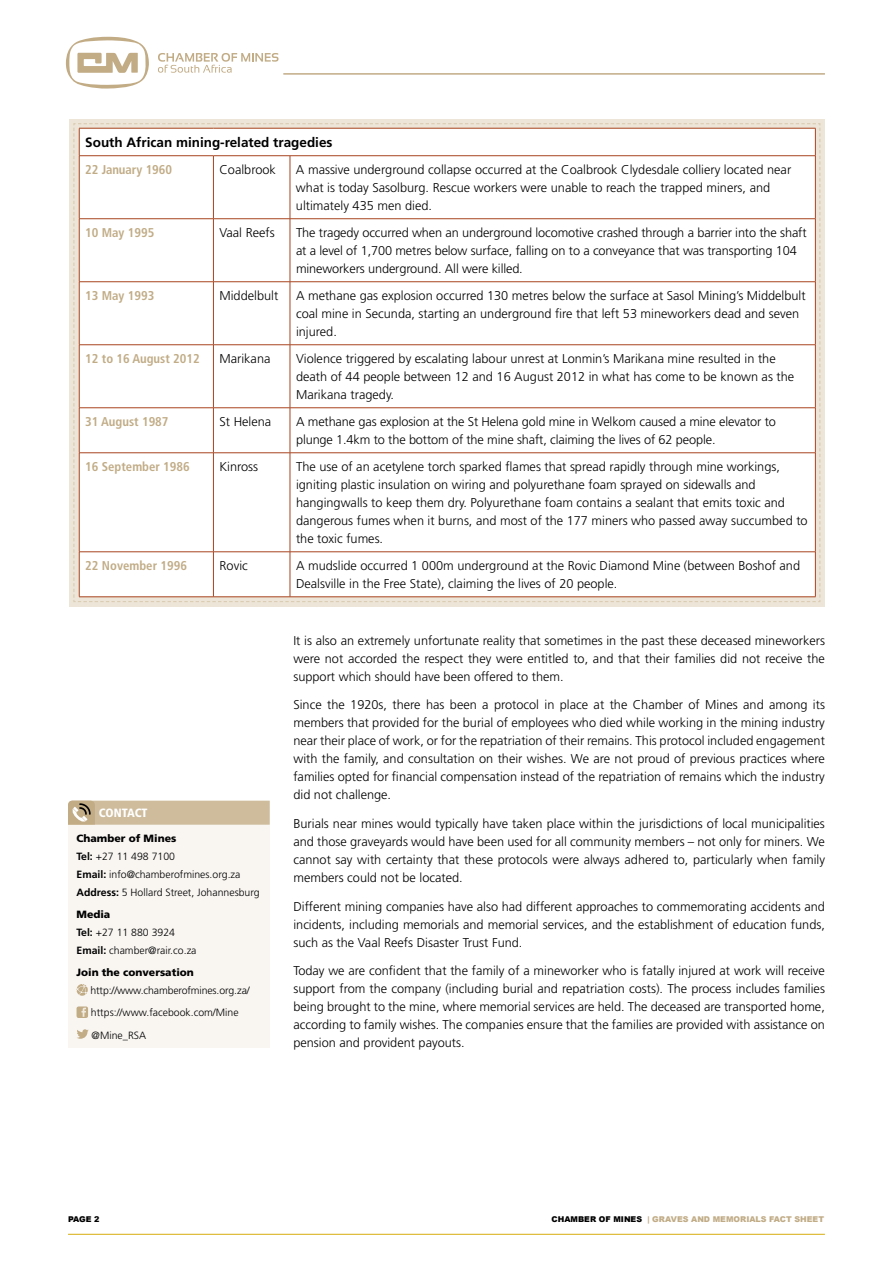
<style>
.page{position:relative;width:893px;height:1263px;background:#fff}
.page>*{position:absolute;margin:0;border:0;box-sizing:border-box;transform-origin:0 0}
.t1{font:700 13.5px "Frutiger";color:#000}
.t2{font:300 12.75px/18px "Frutiger";color:#000}
.t3{font:700 condensed 12.75px "Frutiger";color:#c1ac86}
.t4{font:900 condensed 12px "Frutiger";color:#fff}
.t5{font:300 10.5px/18px "Frutiger";color:#000}
.t6{font:900 10.5px "Frutiger";color:#000}
.t7{font:900 7.95px "Arial";color:#c1ac86}
.t8{font:900 7.95px "Arial";color:#000}
.s1{font-weight:900}
.s2{font-weight:700}
.s3{color:#000}
</style>
<div class="page">
<svg style="left:158px;top:53px;width:121px;height:20px"></svg>
<svg style="left:66px;top:37px;width:83px;height:52px"></svg>
<hr style="left:68px;top:1234px;width:757px;height:1px;background:#d7ad0e">
<hr style="left:283px;top:73px;width:542px;height:2px;background:#c1ac86">
<div style="left:70px;top:119px;width:755px;height:487px;background:#ede5d8"></div>
<svg style="left:68px;top:801px;width:202px;height:24px;background:#cbba9a"></svg>
<div style="left:68px;top:825px;width:202px;height:222px;background:#f9f6f2"></div>
<svg style="left:77px;top:984px;width:11px;height:12px"></svg>
<div style="left:77px;top:1006px;width:11px;height:12px;background:#c1ac86;border-radius:2px"></div>
<svg style="left:81px;top:1008px;width:5px;height:9px"></svg>
<svg style="left:77px;top:1029px;width:12px;height:10px"></svg>
<svg style="left:73px;top:123px;width:747px;height:479px;background:#fcf9f8"></svg>
<hr style="left:79px;top:344px;width:134px;height:1px;background:#a8441f">
<hr style="left:213px;top:344px;width:77px;height:1px;background:#a8441f">
<hr style="left:290px;top:344px;width:526px;height:1px;background:#a8441f">
<p class="t1" style="left:85px;top:135px;width:249px">South African mining-related tragedies</p>
<p class="t3" style="left:85px;top:162px;width:88px">22 January 1960</p>
<p class="t2" style="left:219px;top:161px;width:58px">Coalbrook</p>
<p class="t2" style="left:296px;top:161px;width:497px">A massive underground collapse occurred at the Coalbrook Clydesdale colliery located near what is today Sasolburg. Rescue workers were unable to reach the trapped miners, and ultimately 435 men died.</p>
<p class="t3" style="left:85px;top:225px;width:71px">10 May 1995</p>
<p class="t2" style="left:219px;top:224px;width:57px">Vaal Reefs</p>
<p class="t2" style="left:296px;top:224px;width:512px">The tragedy occurred when an underground locomotive crashed through a barrier into the shaft at a level of 1,700 metres below surface, falling on to a conveyance that was transporting 104 mineworkers underground. All were killed.</p>
<p class="t3" style="left:85px;top:288px;width:71px">13 May 1993</p>
<p class="t2" style="left:219px;top:287px;width:60px">Middelbult</p>
<p class="t2" style="left:296px;top:287px;width:511px">A methane gas explosion occurred 130 metres below the surface at Sasol Mining’s Middelbult coal mine in Secunda, starting an underground fire that left 53 mineworkers dead and seven injured.</p>
<p class="t3" style="left:85px;top:351px;width:116px">12 to 16 August 2012</p>
<p class="t2" style="left:219px;top:350px;width:52px">Marikana</p>
<p class="t2" style="left:296px;top:350px;width:500px">Violence triggered by escalating labour unrest at Lonmin’s Marikana mine resulted in the death of 44 people between 12 and 16 August 2012 in what has come to be known as the<br>Marikana tragedy.</p>
<p class="t3" style="left:85px;top:414px;width:85px">31 August 1987</p>
<p class="t2" style="left:219px;top:413px;width:53px">St Helena</p>
<p class="t2" style="left:296px;top:413px;width:481px">A methane gas explosion at the St Helena gold mine in Welkom caused a mine elevator to plunge 1.4km to the bottom of the mine shaft, claiming the lives of 62 people.</p>
<p class="t3" style="left:85px;top:459px;width:106px">16 September 1986</p>
<p class="t2" style="left:219px;top:458px;width:40px">Kinross</p>
<p class="t2" style="left:296px;top:458px;width:513px">The use of an acetylene torch sparked flames that spread rapidly through mine workings, igniting plastic insulation on wiring and polyurethane foam sprayed on sidewalls and hangingwalls to keep them dry. Polyurethane foam contains a sealant that emits toxic and dangerous fumes when it burns, and most of the 177 miners who passed away succumbed to the toxic fumes.</p>
<p class="t3" style="left:85px;top:558px;width:103px">22 November 1996</p>
<p class="t2" style="left:220px;top:557px;width:30px">Rovic</p>
<p class="t2" style="left:296px;top:557px;width:506px">A mudslide occurred 1 000m underground at the Rovic Diamond Mine (between Boshof and<br>Dealsville in the Free State), claiming the lives of 20 people.</p>
<p class="t4" style="left:99px;top:806px;width:50px">CONTACT</p>
<p class="t5" style="left:77px;top:829px;width:185px"><span class="s1">Chamber of Mines<br></span><span class="s2">Tel:</span> +27 11 498 7100<br><span class="s2">Email:</span> info@chamberofmines.org.za<br><span class="s2">Address:</span> 5 Hollard Street, Johannesburg</p>
<p class="t5" style="left:77px;top:905px;width:122px"><span class="s1">Media<br></span><span class="s2">Tel:</span> +27 11 880 3924<br><span class="s2">Email:</span> chamber@rair.co.za</p>
<p class="t6" style="left:77px;top:966px;width:119px">Join the conversation</p>
<p class="t5" style="left:90px;top:979px;width:161px;line-height:22.2px">http://www.chamberofmines.org.za/ https://www.facebook.com/Mine @Mine_RSA</p>
<p class="t2" style="left:293px;top:631px;width:533px;text-align:justify">It is also an extremely unfortunate reality that sometimes in the past these deceased mineworkers were not accorded the respect they were entitled to, and that their families did not receive the support which should have been offered to them.</p>
<p class="t2" style="left:293px;top:696px;width:533px;text-align:justify">Since the 1920s, there has been a protocol in place at the Chamber of Mines and among its members that provided for the burial of employees who died while working in the mining industry near their place of work, or for the repatriation of their remains. This protocol included engagement with the family, and consultation on their wishes. We are not proud of previous practices where families opted for financial compensation instead of the repatriation of remains which the industry did not challenge.</p>
<p class="t2" style="left:293px;top:814px;width:533px;text-align:justify">Burials near mines would typically have taken place within the jurisdictions of local municipalities and those graveyards would have been used for all community members – not only for miners. We cannot say with certainty that these protocols were always adhered to, particularly when family members could not be located.</p>
<p class="t2" style="left:293px;top:897px;width:533px;text-align:justify">Different mining companies have also had different approaches to commemorating accidents and incidents, including memorials and memorial services, and the establishment of education funds, such as the Vaal Reefs Disaster Trust Fund.</p>
<p class="t2" style="left:293px;top:962px;width:533px;text-align:justify">Today we are confident that the family of a mineworker who is fatally injured at work will receive support from the company (including burial and repatriation costs). The process includes families being brought to the mine, where memorial services are held. The deceased are transported home, according to family wishes. The companies ensure that the families are provided with assistance on pension and provident payouts.</p>
<p class="t8" style="left:68px;top:1213px;width:33px">PAGE 2</p>
<p class="t7" style="left:552px;top:1213px;width:274px"><span class="s3">CHAMBER OF MINES</span> | GRAVES AND MEMORIALS FACT SHEET</p>
</div>
